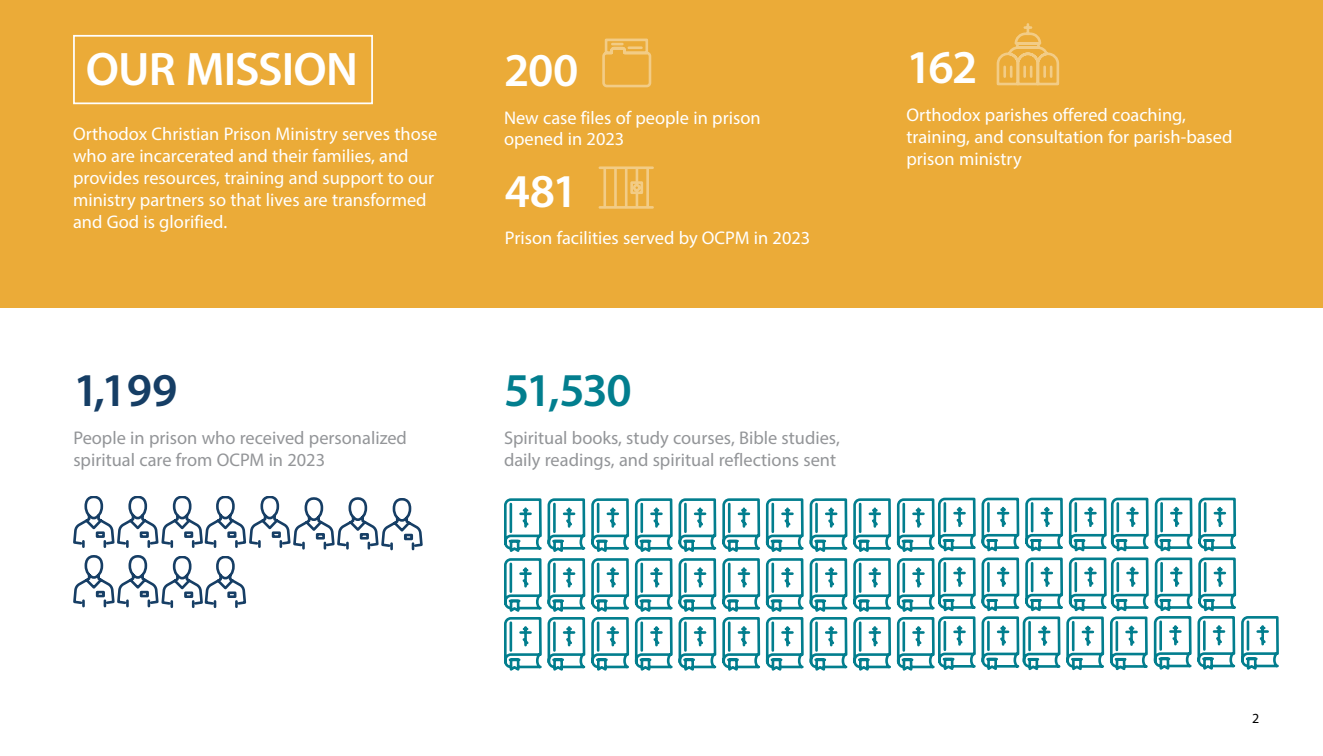
<style>
.page{position:relative;width:1323px;height:756px;background:#fff}
.page>*{position:absolute;margin:0;border:0;box-sizing:border-box;transform-origin:0 0}
.t1{font:600 47.25px "Myriad Pro";letter-spacing:-.02em;color:#fff}
.t2{font:600 47.25px "Myriad Pro";color:#027e8e}
.t3{font:600 47.25px "Myriad Pro";color:#163e65}
.t4{font:18.38px/21.9px "Myriad Pro";color:#fff}
.t5{font:18.38px/21.9px "Myriad Pro";color:#939598}
.t6{font:14px "Myriad Pro";color:#000101}
</style>
<div class="page">
<div style="left:0;top:0;width:1323px;height:307px;background:#ebab38"></div>
<svg style="left:504px;top:497px;width:775px;height:174px"></svg>
<svg style="left:73px;top:496px;width:350px;height:112px"></svg>
<div style="left:73px;top:35px;width:300px;height:69px;border:2px solid #fff"></div>
<svg style="left:602px;top:38px;width:50px;height:50px"></svg>
<hr style="left:600px;top:166px;width:53px;height:3px;background:#fff">
<hr style="left:603px;top:168px;width:3px;height:40px;background:#fff">
<hr style="left:614px;top:168px;width:3px;height:40px;background:#fff">
<hr style="left:625px;top:168px;width:3px;height:40px;background:#fff">
<hr style="left:646px;top:168px;width:3px;height:40px;background:#fff">
<hr style="left:600px;top:206px;width:53px;height:3px;background:#fff">
<svg style="left:629px;top:168px;width:15px;height:40px"></svg>
<svg style="left:996px;top:23px;width:64px;height:63px"></svg>
<h1 class="t1" style="left:86px;top:39px;width:274px">OUR MISSION</h1>
<p class="t4" style="left:73px;top:123px;width:366px">Orthodox Christian Prison Ministry serves those who are incarcerated and their families, and provides resources, training and support to our ministry partners so that lives are transformed and God is glorified.</p>
<h1 class="t3" style="left:73px;top:360px;width:106px">1,199</h1>
<p class="t5" style="left:73px;top:427px;width:335px">People in prison who received personalized spiritual care from OCPM in 2023</p>
<h1 class="t1" style="left:504px;top:40px;width:76px">200</h1>
<p class="t4" style="left:504px;top:106px;width:258px">New case files of people in prison opened in 2023</p>
<h1 class="t1" style="left:505px;top:161px;width:74px">481</h1>
<p class="t4" style="left:505px;top:227px;width:307px">Prison facilities served by OCPM in 2023</p>
<h1 class="t2" style="left:504px;top:360px;width:129px">51,530</h1>
<p class="t5" style="left:504px;top:426px;width:337px">Spiritual books, study courses, Bible studies, daily readings, and spiritual reflections sent</p>
<h1 class="t1" style="left:906px;top:38px;width:73px">162</h1>
<p class="t4" style="left:906px;top:104px;width:328px">Orthodox parishes offered coaching, training, and consultation for parish-based prison ministry</p>
<p class="t6" style="left:1252px;top:710px;width:9px">2</p>
</div>
